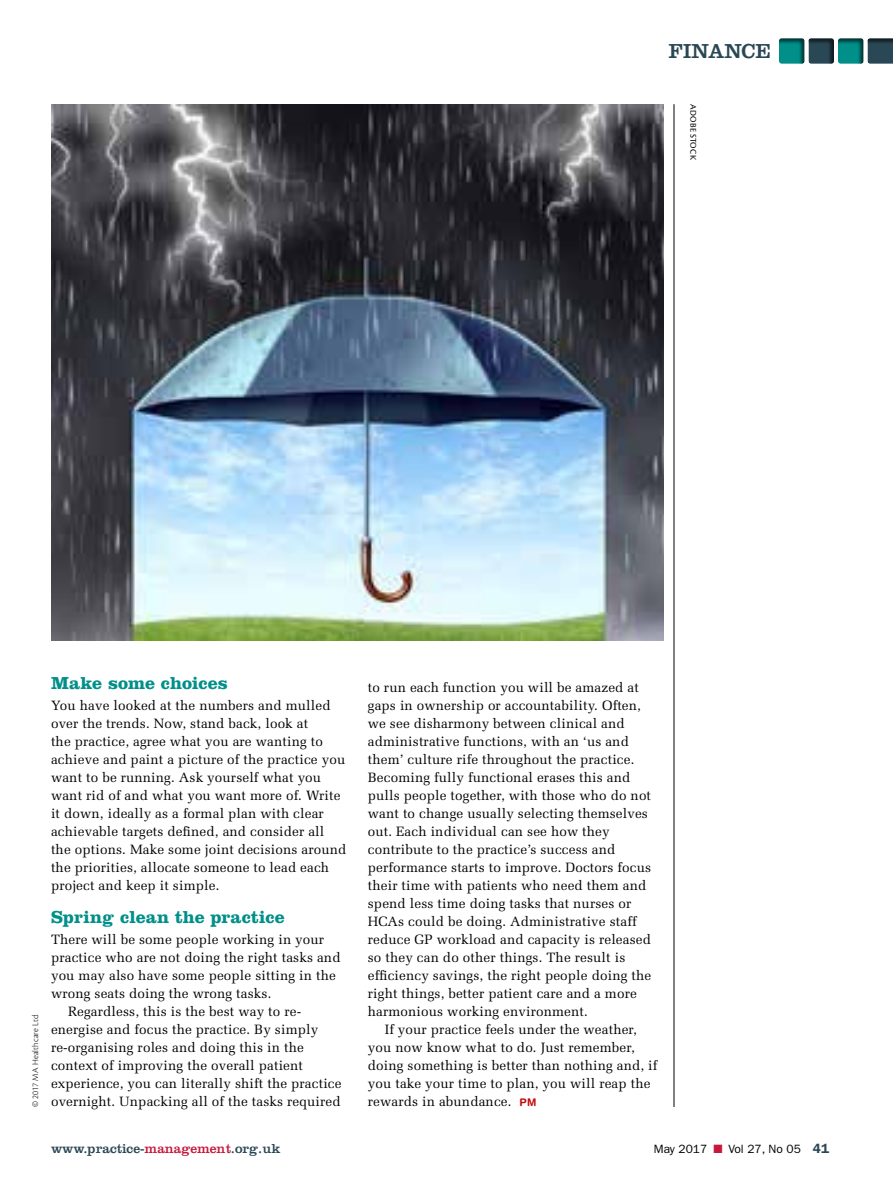
<style>
.page{position:relative;width:893px;height:1191px;background:#fff}
.page>*{position:absolute;margin:0;border:0;box-sizing:border-box;transform-origin:0 0}
.t1{font:21px "Clarendon LT Std";color:#294754}
.t2{font:700 18px "Clarendon LT Std";color:#008f89}
.t3{font:13.5px/18px "Melior LT Std";letter-spacing:.01em;color:#000}
.t4{font:13.5px "Clarendon LT Std";color:#294754}
.t5{font:12px "ITC Franklin Gothic Std";color:#000}
.t6{font:300 9px "Cronos Pro";letter-spacing:.01em;color:#000}
.t7{font:9px "Cronos Pro";letter-spacing:.02em;color:#000}
.s1{font-family:"Helvetica Rounded LT Std";font-weight:700;font-size:10.5px;color:#c00d0e}
.s2{color:#c6183d}
.s3{font-weight:600;font-size:13.5px;color:#294754}
</style>
<div class="page">
<hr style="left:674px;top:104px;width:1px;height:1003px;background:#000">
<img style="left:51px;top:104px;width:612px;height:536px">
<div style="left:777px;top:36px;width:29px;height:29px;background:#000;opacity:.6"></div>
<div style="left:807px;top:36px;width:28px;height:29px;background:#000;opacity:.6"></div>
<div style="left:836px;top:36px;width:29px;height:29px;background:#000;opacity:.6"></div>
<div style="left:866px;top:36px;width:27px;height:29px;background:#000;opacity:.6"></div>
<h1 class="t1" style="left:669px;top:39px;width:103px">FINANCE</h1>
<p class="t7" style="left:698px;top:104px;width:57px;rotate:90deg">ADOBE STOCK</p>
<p class="t6" style="left:30px;top:1107px;width:93px;rotate:-90deg">© 2017 MA Healthcare Ltd</p>
<h2 class="t2" style="left:51px;top:672px;width:178px">Make some choices</h2>
<p class="t3" style="left:51px;top:696px;width:297px">You have looked at the numbers and mulled over the trends. Now, stand back, look at<br>the practice, agree what you are wanting to achieve and paint a picture of the practice you want to be running. Ask yourself what you want rid of and what you want more of. Write it down, ideally as a formal plan with clear achievable targets defined, and consider all the options. Make some joint decisions around the priorities, allocate someone to lead each project and keep it simple.</p>
<h2 class="t2" style="left:51px;top:906px;width:235px">Spring clean the practice</h2>
<p class="t3" style="left:51px;top:930px;width:275px">There will be some people working in your</p>
<p class="t3" style="left:51px;top:948px;width:291px">practice who are not doing the right tasks and</p>
<p class="t3" style="left:51px;top:966px;width:286px">you may also have some people sitting in the</p>
<p class="t3" style="left:51px;top:984px;width:222px">wrong seats doing the wrong tasks.</p>
<p class="t3" style="left:68px;top:1002px;width:235px">Regardless, this is the best way to re-</p>
<p class="t3" style="left:51px;top:1020px;width:269px">energise and focus the practice. By simply</p>
<p class="t3" style="left:51px;top:1038px;width:254px">re-organising roles and doing this in the</p>
<p class="t3" style="left:51px;top:1056px;width:254px">context of improving the overall patient</p>
<p class="t3" style="left:51px;top:1074px;width:292px">experience, you can literally shift the practice</p>
<p class="t3" style="left:51px;top:1092px;width:291px">overnight. Unpacking all of the tasks required</p>
<p class="t3" style="left:368px;top:678px;width:285px">to run each function you will be amazed at gaps in ownership or accountability. Often, we see disharmony between clinical and administrative functions, with an ‘us and them’ culture rife throughout the practice.<br>Becoming fully functional erases this and pulls people together, with those who do not want to change usually selecting themselves out. Each individual can see how they contribute to the practice’s success and performance starts to improve. Doctors focus their time with patients who need them and spend less time doing tasks that nurses or HCAs could be doing. Administrative staff reduce GP workload and capacity is released so they can do other things. The result is efficiency savings, the right people doing the right things, better patient care and a more harmonious working environment.</p>
<p class="t3" style="left:368px;top:1020px;width:291px;text-indent:17px">If your practice feels under the weather, you now know what to do. Just remember, doing something is better than nothing and, if you take your time to plan, you will reap the rewards in abundance. <span class="s1">PM</span></p>
<p class="t4" style="left:51px;top:1141px;width:231px">www.practice-<span class="s2">management</span>.org.uk</p>
<p class="t5" style="left:654px;top:1142px;width:177px">May 2017 <span class="s2">■</span> Vol 27, No 05 <span class="s3">41</span></p>
</div>
